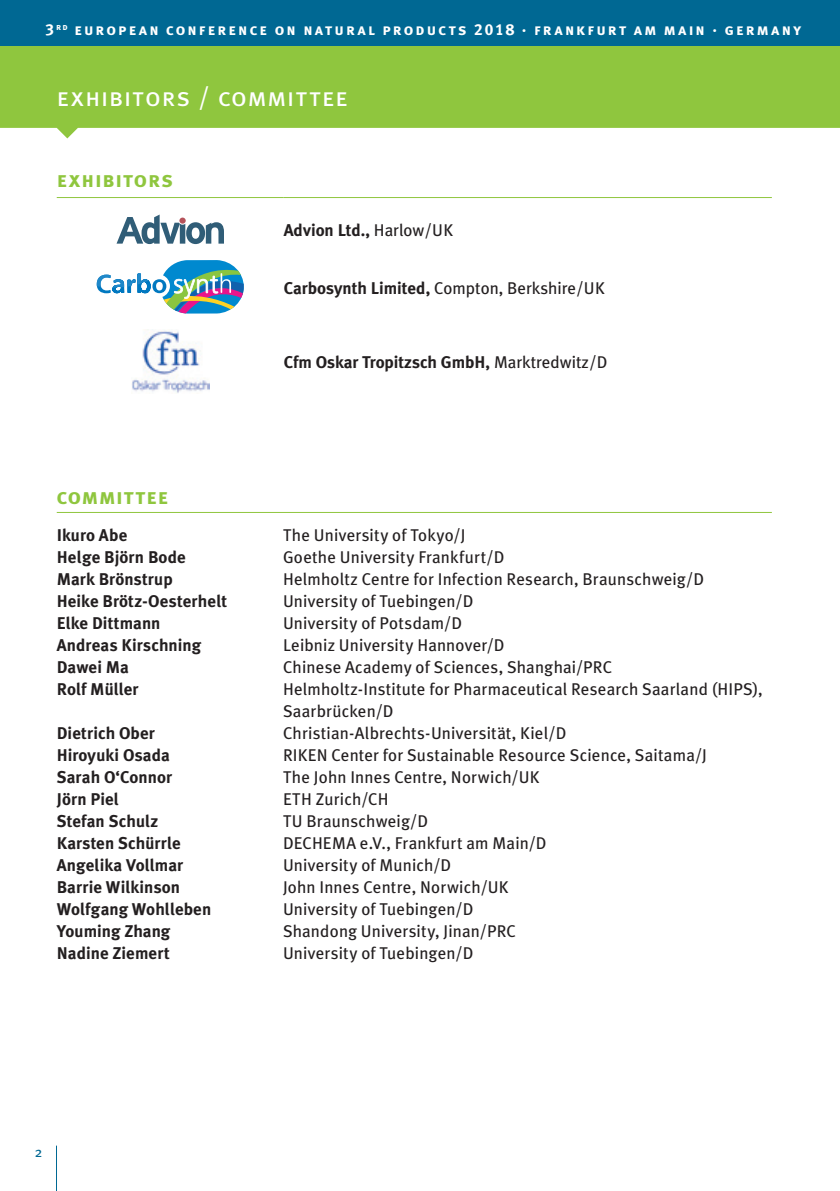
<style>
.page{position:relative;width:840px;height:1191px;background:#fff}
.page>*{position:absolute;margin:0;border:0;box-sizing:border-box;transform-origin:0 0}
.t1{font:26px "Meta Plus Book Caps";letter-spacing:.035em;color:#fff}
.t2{font:22px "Meta Plus Bold Caps";letter-spacing:.035em;color:#8fc63e}
.t3{font:17px/22px "Meta Plus";letter-spacing:.01em;color:#231f20}
.t4{font:700 17px "Meta Plus";letter-spacing:.005em;color:#231f20}
.t5{font:16px "Meta Plus Bold Caps";letter-spacing:.13em;color:#fff}
.t6{font:14px "Meta Plus";color:#006893}
.s1{font-weight:400}
.s2{font-weight:700}
</style>
<div class="page">
<svg style="left:0;top:45px;width:839px;height:93px;background:#99cb53"></svg>
<div style="left:0;top:0;width:839px;height:45px;background:#006893"></div>
<hr style="left:839px;top:0;width:1px;height:45px;background:#006893">
<hr style="left:56px;top:1145px;width:1px;height:46px;background:#006893">
<hr style="left:57px;top:197px;width:226px;height:1px;background:#8fc63e">
<hr style="left:283px;top:197px;width:488px;height:1px;background:#8fc63e">
<svg style="left:116px;top:214px;width:108px;height:30px"></svg>
<svg style="left:179px;top:217px;width:7px;height:7px"></svg>
<svg style="left:97px;top:260px;width:147px;height:53px"></svg>
<img style="left:132px;top:329px;width:77px;height:64px">
<hr style="left:57px;top:512px;width:714px;height:1px;background:#8fc63e">
<p class="t5" style="left:45px;top:20px;width:757px">3<sup>rd</sup> european conference on natural products 2018 · frankfurt am main · germany</p>
<h1 class="t1" style="left:57px;top:81px;width:293px">exhibitors / committee</h1>
<p class="t2" style="left:57px;top:167px;width:118px">exhibitors</p>
<p class="t4" style="left:283px;top:220px;width:171px">Advion Ltd., <span class="s1">Harlow/UK</span></p>
<p class="t3" style="left:283px;top:276px;width:322px"><span class="s2">Carbosynth Limited,</span> Compton, Berkshire/UK</p>
<p class="t4" style="left:283px;top:352px;width:325px">Cfm Oskar Tropitzsch GmbH, <span class="s1">Marktredwitz/D</span></p>
<p class="t2" style="left:57px;top:483px;width:113px">committee</p>
<p class="t4" style="left:57px;top:525px;width:72px">Ikuro Abe</p>
<p class="t3" style="left:283px;top:524px;width:184px">The University of Tokyo/J</p>
<p class="t4" style="left:57px;top:547px;width:130px">Helge Björn Bode</p>
<p class="t3" style="left:283px;top:546px;width:223px">Goethe University Frankfurt/D</p>
<p class="t4" style="left:57px;top:569px;width:117px">Mark Brönstrup</p>
<p class="t3" style="left:283px;top:568px;width:422px">Helmholtz Centre for Infection Research, Braunschweig/D</p>
<p class="t4" style="left:57px;top:591px;width:172px">Heike Brötz-Oesterhelt</p>
<p class="t3" style="left:283px;top:590px;width:192px">University of Tuebingen/D</p>
<p class="t4" style="left:57px;top:613px;width:105px">Elke Dittmann</p>
<p class="t3" style="left:283px;top:612px;width:180px">University of Potsdam/D</p>
<p class="t4" style="left:57px;top:635px;width:146px">Andreas Kirschning</p>
<p class="t3" style="left:283px;top:634px;width:223px">Leibniz University Hannover/D</p>
<p class="t4" style="left:57px;top:657px;width:74px">Dawei Ma</p>
<p class="t3" style="left:283px;top:656px;width:330px">Chinese Academy of Sciences, Shanghai/PRC</p>
<p class="t4" style="left:57px;top:679px;width:83px">Rolf Müller</p>
<p class="t3" style="left:283px;top:678px;width:481px">Helmholtz-Institute for Pharmaceutical Research Saarland (HIPS),<br>Saarbrücken/D</p>
<p class="t4" style="left:57px;top:723px;width:100px">Dietrich Ober</p>
<p class="t3" style="left:283px;top:722px;width:285px">Christian-Albrechts-Universität, Kiel/D</p>
<p class="t4" style="left:57px;top:745px;width:115px">Hiroyuki Osada</p>
<p class="t3" style="left:283px;top:744px;width:425px">RIKEN Center for Sustainable Resource Science, Saitama/J</p>
<p class="t4" style="left:57px;top:767px;width:117px">Sarah O‘Connor</p>
<p class="t3" style="left:283px;top:766px;width:258px">The John Innes Centre, Norwich/UK</p>
<p class="t4" style="left:57px;top:789px;width:64px">Jörn Piel</p>
<p class="t3" style="left:283px;top:788px;width:107px">ETH Zurich/CH</p>
<p class="t4" style="left:57px;top:811px;width:103px">Stefan Schulz</p>
<p class="t3" style="left:283px;top:810px;width:147px">TU Braunschweig/D</p>
<p class="t4" style="left:57px;top:833px;width:126px">Karsten Schürrle</p>
<p class="t3" style="left:283px;top:832px;width:265px">DECHEMA e.V., Frankfurt am Main/D</p>
<p class="t4" style="left:57px;top:855px;width:128px">Angelika Vollmar</p>
<p class="t3" style="left:283px;top:854px;width:170px">University of Munich/D</p>
<p class="t4" style="left:57px;top:877px;width:125px">Barrie Wilkinson</p>
<p class="t3" style="left:283px;top:876px;width:227px">John Innes Centre, Norwich/UK</p>
<p class="t4" style="left:57px;top:899px;width:156px">Wolfgang Wohlleben</p>
<p class="t3" style="left:283px;top:898px;width:192px">University of Tuebingen/D</p>
<p class="t4" style="left:57px;top:921px;width:115px">Youming Zhang</p>
<p class="t3" style="left:283px;top:920px;width:234px">Shandong University, Jinan/PRC</p>
<p class="t4" style="left:57px;top:943px;width:114px">Nadine Ziemert</p>
<p class="t3" style="left:283px;top:942px;width:192px">University of Tuebingen/D</p>
<p class="t6" style="left:35px;top:1143px;width:9px">2</p>
</div>
